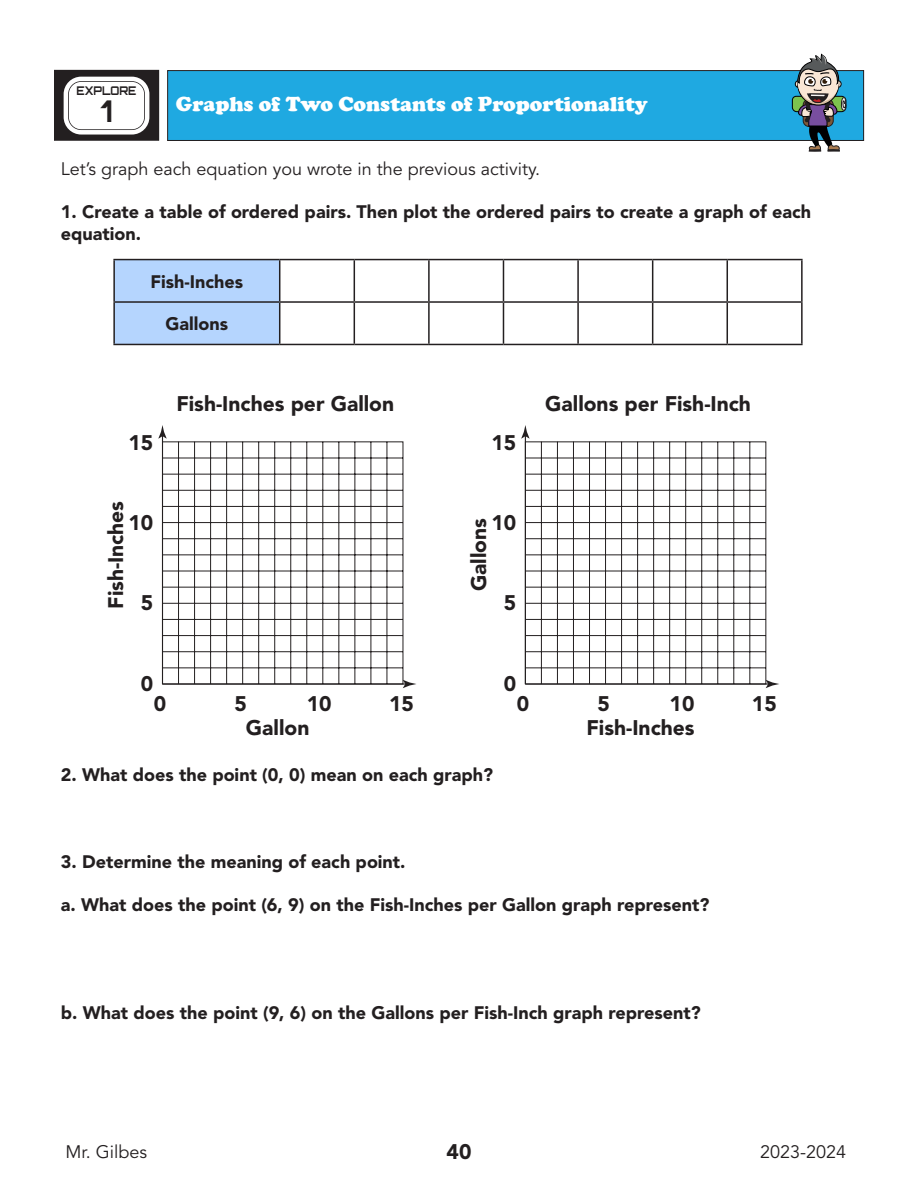
<style>
.page{position:relative;width:918px;height:1188px;background:#fff}
.page>*{position:absolute;margin:0;border:0;box-sizing:border-box;transform-origin:0 0}
.t1{font:700 30px "Orbitron";color:#231f20}
.t2{font:900 21px "Avenir LT Std";color:#231f20}
.t3{font:900 21px "Cooper";color:#fff}
.t4{font:900 18px/21.6px "Avenir LT Std";color:#231f20}
.t5{font:18px "Avenir LT Std";color:#231f20}
.t6{font:700 12px "Orbitron";color:#231f20;scale:.9 1}
</style>
<div class="page">
<div style="left:168px;top:71px;width:696px;height:69px;background:#1fa9e1"></div>
<div style="left:167px;top:70px;width:697px;height:71px;border:1px solid #231f20"></div>
<div style="left:792px;top:96px;width:54px;height:16px;background:#7dc34e;border-radius:4px"></div>
<div style="left:792px;top:96px;width:54px;height:16px;border:1px solid #000002;border-radius:4px"></div>
<svg style="left:795px;top:54px;width:52px;height:98px"></svg>
<div style="left:115px;top:260px;width:164px;height:84px;background:#b5d5fe"></div>
<hr style="left:113px;top:259px;width:167px;height:1px;background:#231f20">
<hr style="left:113px;top:260px;width:2px;height:41px;background:#231f20">
<hr style="left:280px;top:259px;width:74px;height:1px;background:#231f20">
<hr style="left:279px;top:260px;width:1px;height:41px;background:#231f20">
<hr style="left:354px;top:259px;width:75px;height:1px;background:#231f20">
<hr style="left:354px;top:260px;width:1px;height:41px;background:#231f20">
<hr style="left:429px;top:259px;width:74px;height:1px;background:#231f20">
<hr style="left:428px;top:260px;width:2px;height:41px;background:#231f20">
<hr style="left:503px;top:259px;width:75px;height:1px;background:#231f20">
<hr style="left:503px;top:260px;width:1px;height:41px;background:#231f20">
<hr style="left:578px;top:259px;width:75px;height:1px;background:#231f20">
<hr style="left:577px;top:260px;width:2px;height:41px;background:#231f20">
<hr style="left:653px;top:259px;width:74px;height:1px;background:#231f20">
<hr style="left:652px;top:260px;width:1px;height:41px;background:#231f20">
<hr style="left:727px;top:259px;width:76px;height:1px;background:#231f20">
<hr style="left:727px;top:260px;width:1px;height:41px;background:#231f20">
<hr style="left:801px;top:260px;width:2px;height:41px;background:#231f20">
<hr style="left:113px;top:301px;width:167px;height:2px;background:#231f20">
<hr style="left:113px;top:303px;width:2px;height:41px;background:#231f20">
<hr style="left:280px;top:301px;width:74px;height:2px;background:#231f20">
<hr style="left:279px;top:303px;width:1px;height:41px;background:#231f20">
<hr style="left:354px;top:301px;width:75px;height:2px;background:#231f20">
<hr style="left:354px;top:303px;width:1px;height:41px;background:#231f20">
<hr style="left:429px;top:301px;width:74px;height:2px;background:#231f20">
<hr style="left:428px;top:303px;width:2px;height:41px;background:#231f20">
<hr style="left:503px;top:301px;width:75px;height:2px;background:#231f20">
<hr style="left:503px;top:303px;width:1px;height:41px;background:#231f20">
<hr style="left:578px;top:301px;width:75px;height:2px;background:#231f20">
<hr style="left:577px;top:303px;width:2px;height:41px;background:#231f20">
<hr style="left:653px;top:301px;width:74px;height:2px;background:#231f20">
<hr style="left:652px;top:303px;width:1px;height:41px;background:#231f20">
<hr style="left:727px;top:301px;width:76px;height:2px;background:#231f20">
<hr style="left:727px;top:303px;width:1px;height:41px;background:#231f20">
<hr style="left:801px;top:303px;width:2px;height:41px;background:#231f20">
<hr style="left:113px;top:344px;width:167px;height:1px;background:#231f20">
<hr style="left:280px;top:344px;width:74px;height:1px;background:#231f20">
<hr style="left:354px;top:344px;width:75px;height:1px;background:#231f20">
<hr style="left:429px;top:344px;width:74px;height:1px;background:#231f20">
<hr style="left:503px;top:344px;width:75px;height:1px;background:#231f20">
<hr style="left:578px;top:344px;width:75px;height:1px;background:#231f20">
<hr style="left:653px;top:344px;width:74px;height:1px;background:#231f20">
<hr style="left:727px;top:344px;width:76px;height:1px;background:#231f20">
<svg style="left:162px;top:441px;width:242px;height:244px"></svg>
<hr style="left:162px;top:434px;width:1px;height:250px;background:#231f20">
<svg style="left:158px;top:425px;width:9px;height:14px"></svg>
<hr style="left:163px;top:683px;width:244px;height:2px;background:#231f20">
<svg style="left:403px;top:680px;width:13px;height:8px"></svg>
<svg style="left:526px;top:441px;width:241px;height:242px"></svg>
<hr style="left:525px;top:434px;width:1px;height:250px;background:#231f20">
<svg style="left:521px;top:425px;width:9px;height:14px"></svg>
<hr style="left:525px;top:683px;width:245px;height:2px;background:#231f20">
<svg style="left:766px;top:680px;width:13px;height:8px"></svg>
<div style="left:54px;top:70px;width:105px;height:70px;background:#231f20"></div>
<div style="left:54px;top:70px;width:105px;height:71px;border:1px solid #231f20"></div>
<div style="left:66px;top:79px;width:81px;height:53px;background:#fff;border-radius:15px"></div>
<div style="left:63px;top:76px;width:87px;height:59px;border:6px solid #231f20;border-radius:15px"></div>
<div style="left:64px;top:77px;width:85px;height:58px;border:4px solid #fff;border-radius:15px"></div>
<p class="t6" style="left:76px;top:84px;width:68px">EXPLORE</p>
<p class="t1" style="left:101px;top:93px;width:13px">1</p>
<p class="t3" style="left:176px;top:92px;width:474px">Graphs of Two Constants of Proportionality</p>
<p class="t5" style="left:61px;top:159px;width:481px">Let’s graph each equation you wrote in the previous activity.</p>
<p class="t4" style="left:61px;top:201px;width:752px">1. Create a table of ordered pairs. Then plot the ordered pairs to create a graph of each equation.</p>
<p class="t4" style="left:151px;top:270px;width:94px">Fish-Inches</p>
<p class="t4" style="left:166px;top:313px;width:64px">Gallons</p>
<p class="t2" style="left:176px;top:391px;width:219px">Fish-Inches per Gallon</p>
<p class="t2" style="left:545px;top:391px;width:207px">Gallons per Fish-Inch</p>
<p class="t2" style="left:129px;top:430px;width:26px">15</p>
<p class="t2" style="left:491px;top:430px;width:26px">15</p>
<p class="t2" style="left:103px;top:609px;width:110px;rotate:-90deg">Fish-Inches</p>
<p class="t2" style="left:129px;top:510px;width:26px">10</p>
<p class="t2" style="left:141px;top:590px;width:14px">5</p>
<p class="t2" style="left:491px;top:510px;width:26px">10</p>
<p class="t2" style="left:466px;top:591px;width:75px;rotate:-90deg">Gallons</p>
<p class="t2" style="left:504px;top:590px;width:14px">5</p>
<p class="t2" style="left:141px;top:671px;width:14px">0</p>
<p class="t2" style="left:504px;top:671px;width:14px">0</p>
<p class="t2" style="left:154px;top:691px;width:14px">0</p>
<p class="t2" style="left:235px;top:691px;width:14px">5</p>
<p class="t2" style="left:307px;top:691px;width:26px">10</p>
<p class="t2" style="left:389px;top:691px;width:26px">15</p>
<p class="t2" style="left:517px;top:691px;width:14px">0</p>
<p class="t2" style="left:598px;top:691px;width:14px">5</p>
<p class="t2" style="left:670px;top:691px;width:26px">10</p>
<p class="t2" style="left:752px;top:691px;width:26px">15</p>
<p class="t2" style="left:246px;top:715px;width:65px">Gallon</p>
<p class="t2" style="left:586px;top:715px;width:110px">Fish-Inches</p>
<p class="t4" style="left:61px;top:764px;width:434px">2. What does the point (0, 0) mean on each graph?</p>
<p class="t4" style="left:61px;top:850px;width:346px">3. Determine the meaning of each point.</p>
<p class="t4" style="left:61px;top:894px;width:650px">a. What does the point (6, 9) on the Fish-Inches per Gallon graph represent?</p>
<p class="t4" style="left:61px;top:1002px;width:642px">b. What does the point (9, 6) on the Gallons per Fish-Inch graph represent?</p>
<p class="t5" style="left:66px;top:1142px;width:83px">Mr. Gilbes</p>
<p class="t2" style="left:447px;top:1139px;width:26px">40</p>
<p class="t5" style="left:760px;top:1142px;width:88px">2023-2024</p>
</div>
